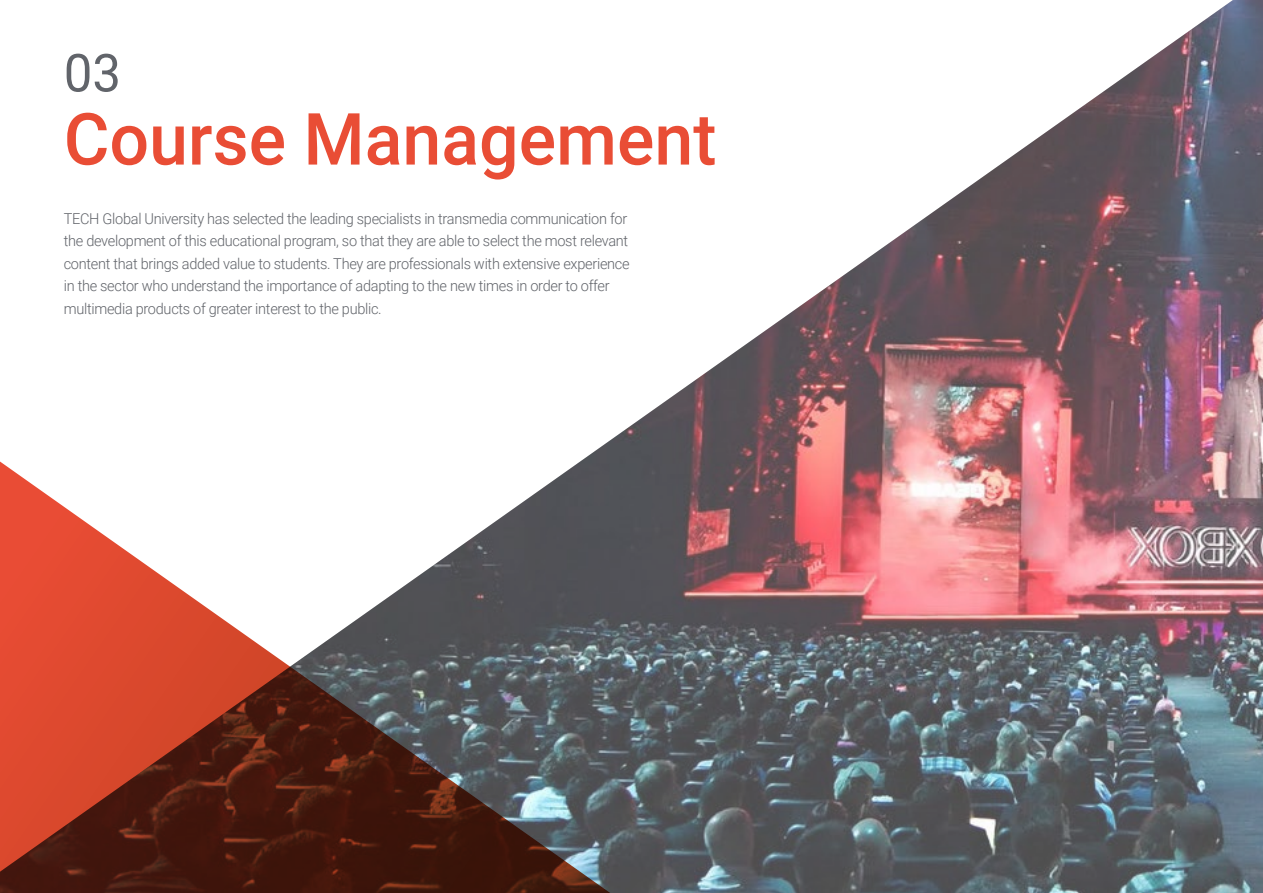
<style>
.page{position:relative;width:1263px;height:893px;background:#fff}
.page>*{position:absolute;margin:0;border:0;box-sizing:border-box;transform-origin:0 0}
.t1{font:500 72px "Roboto";color:#e94d35}
.t2{font:52.5px "Roboto";color:#61646a}
.t3{font:300 15px/22.5px "Roboto";letter-spacing:-.02em;color:#61646a}
</style>
<div class="page">
<img style="left:602px;top:0;width:661px;height:893px">
<svg style="left:0;top:446px;width:640px;height:447px"></svg>
<h2 class="t2" style="left:64px;top:36px;width:59px">03</h2>
<h1 class="t1" style="left:64px;top:89px;width:654px">Course Management</h1>
<p class="t3" style="left:64px;top:207px;width:567px">TECH Global University has selected the leading specialists in transmedia communication for the development of this educational program, so that they are able to select the most relevant content that brings added value to students. They are professionals with extensive experience in the sector who understand the importance of adapting to the new times in order to offer multimedia products of greater interest to the public.</p>
</div>
